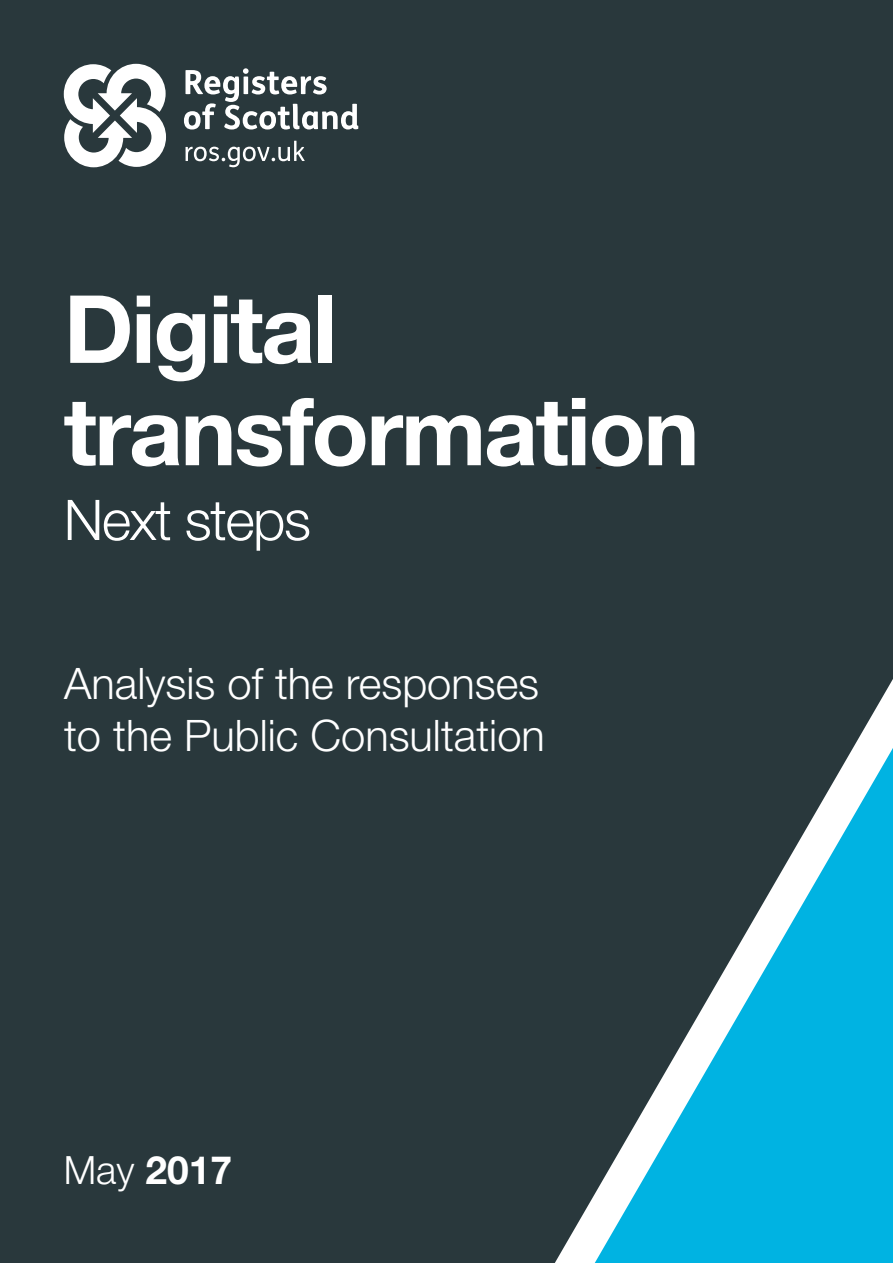
<style>
.page{position:relative;width:893px;height:1263px;background:#29383c}
.page>*{position:absolute;margin:0;border:0;box-sizing:border-box;transform-origin:0 0}
.t1{font:300 43.5px/52.2px "Helvetica Neue LT Std";color:#fff}
.t2{font:300 39px "Helvetica Neue LT Std";color:#fff}
.t3{font:300 35.55px "Helvetica Neue LT Std";color:#fff}
.t4{font:700 35.55px "Helvetica Neue LT Std";color:#fff}
.t5{font:700 18.9px "Times New Roman";color:#221f1f}
</style>
<div class="page">
<svg style="left:555px;top:679px;width:338px;height:584px;background:#307e92"></svg>
<svg style="left:70px;top:296px;width:60px;height:67px"></svg>
<svg style="left:137px;top:296px;width:13px;height:67px"></svg>
<svg style="left:157px;top:313px;width:48px;height:68px"></svg>
<svg style="left:214px;top:296px;width:98px;height:68px"></svg>
<div style="left:318px;top:296px;width:14px;height:67px;background:#fff"></div>
<svg style="left:64px;top:402px;width:115px;height:64px"></svg>
<svg style="left:186px;top:415px;width:45px;height:50px"></svg>
<svg style="left:237px;top:398px;width:128px;height:68px"></svg>
<svg style="left:372px;top:415px;width:109px;height:50px"></svg>
<svg style="left:487px;top:398px;width:98px;height:68px"></svg>
<svg style="left:592px;top:415px;width:50px;height:51px"></svg>
<svg style="left:649px;top:415px;width:45px;height:50px"></svg>
<svg style="left:68px;top:500px;width:102px;height:41px"></svg>
<svg style="left:186px;top:502px;width:123px;height:49px"></svg>
<svg style="left:184px;top:68px;width:174px;height:61px"></svg>
<svg style="left:186px;top:141px;width:119px;height:26px;background:#566165"></svg>
<svg style="left:64px;top:64px;width:102px;height:103px"></svg>
<div style="left:43px;top:1151px;width:226px;height:57px;background:#29383c"></div>
<p class="t5" style="left:596px;top:444px;width:15px">-<sub>-</sub></p>
<p class="t1" style="left:64px;top:657px;width:482px">Analysis of the responses to the Public Consultation</p>
<p class="t3" style="left:64px;top:1157px;width:170px">March <sup>2017</sup></p>
<p class="t2" style="left:64px;top:1146px;width:72px">May</p>
<p class="t4" style="left:170px;top:1156px;width:81px">2017</p>
</div>
